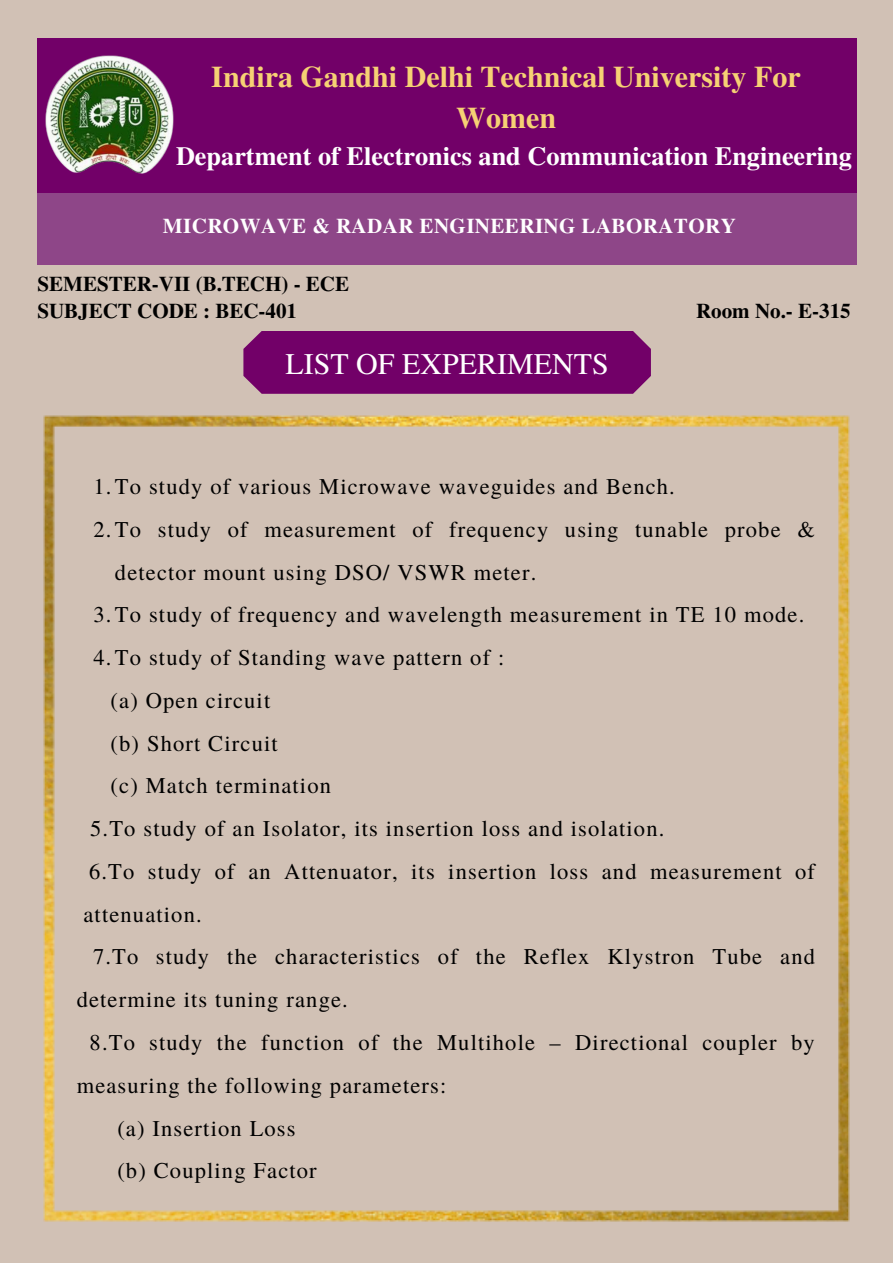
<style>
.page{position:relative;width:893px;height:1263px;background:#d1c1b5}
.page>*{position:absolute;margin:0;border:0;box-sizing:border-box;transform-origin:0 0}
.t1{font:700 30px/41.6px "Te X Gyre Termes";color:#f6d174;text-align:center}
.t2{font:30px "Te X Gyre Termes";color:#fff}
.t3{font:700 26.25px "Te X Gyre Termes";color:#fff}
.t4{font:22.5px "Te X Gyre Termes";letter-spacing:.05em;color:#000}
.t5{font:700 21px/27.2px "Te X Gyre Termes";color:#000}
.t6{font:700 21px "Te X Gyre Termes";letter-spacing:.02em;color:#fff}
</style>
<div class="page">
<div style="left:37px;top:38px;width:820px;height:155px;background:#720068"></div>
<div style="left:37px;top:193px;width:820px;height:72px;background:#8e4688"></div>
<img style="left:45px;top:55px;width:129px;height:119px">
<div style="left:243px;top:331px;width:408px;height:63px;background:#720068"></div>
<img style="left:43px;top:415px;width:807px;height:806px">
<h1 class="t1" style="left:211px;top:54px;width:591px">Indira Gandhi Delhi Technical University For<br>Women</h1>
<p class="t3" style="left:176px;top:136px;width:677px">Department of Electronics and Communication Engineering</p>
<p class="t6" style="left:163px;top:210px;width:574px">MICROWAVE &amp; RADAR ENGINEERING LABORATORY</p>
<p class="t5" style="left:37px;top:269px;width:313px">SEMESTER-VII (B.TECH) - ECE<br>SUBJECT CODE : BEC-401</p>
<h1 class="t2" style="left:285px;top:342px;width:325px">LIST OF EXPERIMENTS</h1>
<p class="t5" style="left:696px;top:296px;width:156px">Room No.- E-315</p>
<p class="t4" style="left:94px;top:470px;width:583px">1.To study of various Microwave waveguides and Bench.</p>
<p class="t4" style="left:94px;top:513px;width:723px">2.To study of measurement of frequency using tunable probe &amp;</p>
<p class="t4" style="left:115px;top:556px;width:423px">detector mount using DSO/ VSWR meter.</p>
<p class="t4" style="left:94px;top:599px;width:712px">3.To study of frequency and wavelength measurement in TE 10 mode.</p>
<p class="t4" style="left:94px;top:641px;width:412px">4.To study of Standing wave pattern of :</p>
<p class="t4" style="left:111px;top:684px;width:161px">(a) Open circuit</p>
<p class="t4" style="left:111px;top:727px;width:169px">(b) Short Circuit</p>
<p class="t4" style="left:111px;top:770px;width:222px">(c) Match termination</p>
<p class="t4" style="left:90px;top:812px;width:575px">5.To study of an Isolator, its insertion loss and isolation.</p>
<p class="t4" style="left:89px;top:855px;width:727px">6.To study of an Attenuator, its insertion loss and measurement of</p>
<p class="t4" style="left:83px;top:898px;width:120px">attenuation.</p>
<p class="t4" style="left:93px;top:941px;width:723px">7.To study the characteristics of the Reflex Klystron Tube and</p>
<p class="t4" style="left:77px;top:983px;width:273px">determine its tuning range.</p>
<p class="t4" style="left:90px;top:1026px;width:726px">8.To study the function of the Multihole – Directional coupler by</p>
<p class="t4" style="left:77px;top:1069px;width:371px">measuring the following parameters:</p>
<p class="t4" style="left:117px;top:1112px;width:180px">(a) Insertion Loss</p>
<p class="t4" style="left:117px;top:1154px;width:201px">(b) Coupling Factor</p>
</div>
